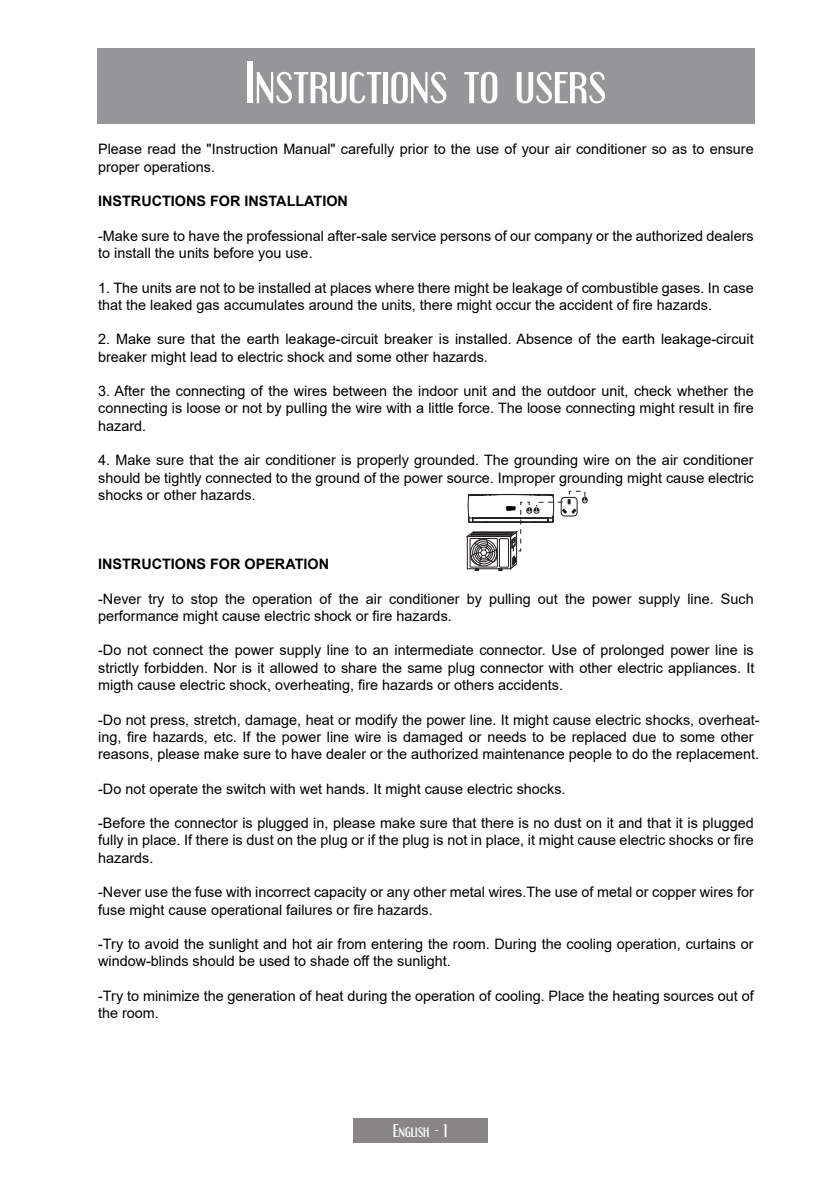
<style>
.page{position:relative;width:840px;height:1192px;background:#fff}
.page>*{position:absolute;margin:0;border:0;box-sizing:border-box;transform-origin:0 0}
.t1{font:52px "Engebrechtre";color:#fff}
.t2{font:16px "Engebrechtre";color:#fff}
.t3{font:14.4px/17.2px "Arial";color:#000}
.t4{font:700 14.4px "Arial";color:#000}
</style>
<div class="page">
<div style="left:353px;top:1118px;width:134px;height:25px;background:#878585"></div>
<div style="left:97px;top:49px;width:658px;height:75px;background:#949698"></div>
<svg style="left:466px;top:490px;width:122px;height:81px"></svg>
<div style="left:472px;top:541px;width:23px;height:23px;border:1px solid #231f20;border-radius:50%"></div>
<div style="left:476px;top:545px;width:15px;height:15px;border:1px solid #231f20;border-radius:50%"></div>
<h1 class="t1" style="left:246px;top:52px;width:362px">Instructions to users</h1>
<p class="t3" style="left:98px;top:141px;width:657px">Please read the "Instruction Manual" carefully prior to the use of your air conditioner so as to ensure proper operations.</p>
<p class="t4" style="left:98px;top:191px;width:251px">INSTRUCTIONS FOR INSTALLATION</p>
<p class="t3" style="left:98px;top:227px;width:657px">-Make sure to have the professional after-sale service persons of our company or the authorized dealers to install the units before you use.</p>
<p class="t3" style="left:98px;top:279px;width:657px">1. The units are not to be installed at places where there might be leakage of combustible gases. In case that the leaked gas accumulates around the units, there might occur the accident of fire hazards.</p>
<p class="t3" style="left:98px;top:331px;width:657px">2. Make sure that the earth leakage-circuit breaker is installed. Absence of the earth leakage-circuit breaker might lead to electric shock and some other hazards.</p>
<p class="t3" style="left:98px;top:382px;width:657px;text-align:justify">3. After the connecting of the wires between the indoor unit and the outdoor unit, check whether the connecting is loose or not by pulling the wire with a little force. The loose connecting might result in fire hazard.</p>
<p class="t3" style="left:98px;top:452px;width:657px;text-align:justify">4. Make sure that the air conditioner is properly grounded. The grounding wire on the air conditioner should be tightly connected to the ground of the power source. Improper grounding might cause electric shocks or other hazards.</p>
<p class="t4" style="left:98px;top:554px;width:232px">INSTRUCTIONS FOR OPERATION</p>
<p class="t3" style="left:98px;top:590px;width:657px">-Never try to stop the operation of the air conditioner by pulling out the power supply line. Such performance might cause electric shock or fire hazards.</p>
<p class="t3" style="left:98px;top:642px;width:658px;text-align:justify">-Do not connect the power supply line to an intermediate connector. Use of prolonged power line is strictly forbidden. Nor is it allowed to share the same plug connector with other electric appliances. It migth cause electric shock, overheating, fire hazards or others accidents.</p>
<p class="t3" style="left:98px;top:711px;width:663px">-Do not press, stretch, damage, heat or modify the power line. It might cause electric shocks, overheat&shy;ing, fire hazards, etc. If the power line wire is damaged or needs to be replaced due to some other reasons, please make sure to have dealer or the authorized maintenance people to do the replacement.</p>
<p class="t3" style="left:98px;top:780px;width:469px">-Do not operate the switch with wet hands. It might cause electric shocks.</p>
<p class="t3" style="left:98px;top:814px;width:657px;text-align:justify">-Before the connector is plugged in, please make sure that there is no dust on it and that it is plugged fully in place. If there is dust on the plug or if the plug is not in place, it might cause electric shocks or fire hazards.</p>
<p class="t3" style="left:98px;top:884px;width:657px">-Never use the fuse with incorrect capacity or any other metal wires.The use of metal or copper wires for fuse might cause operational failures or fire hazards.</p>
<p class="t3" style="left:98px;top:935px;width:657px">-Try to avoid the sunlight and hot air from entering the room. During the cooling operation, curtains or window-blinds should be used to shade off the sunlight.</p>
<p class="t3" style="left:98px;top:987px;width:657px">-Try to minimize the generation of heat during the operation of cooling. Place the heating sources out of the room.</p>
<p class="t2" style="left:393px;top:1121px;width:55px">English - 1</p>
</div>
